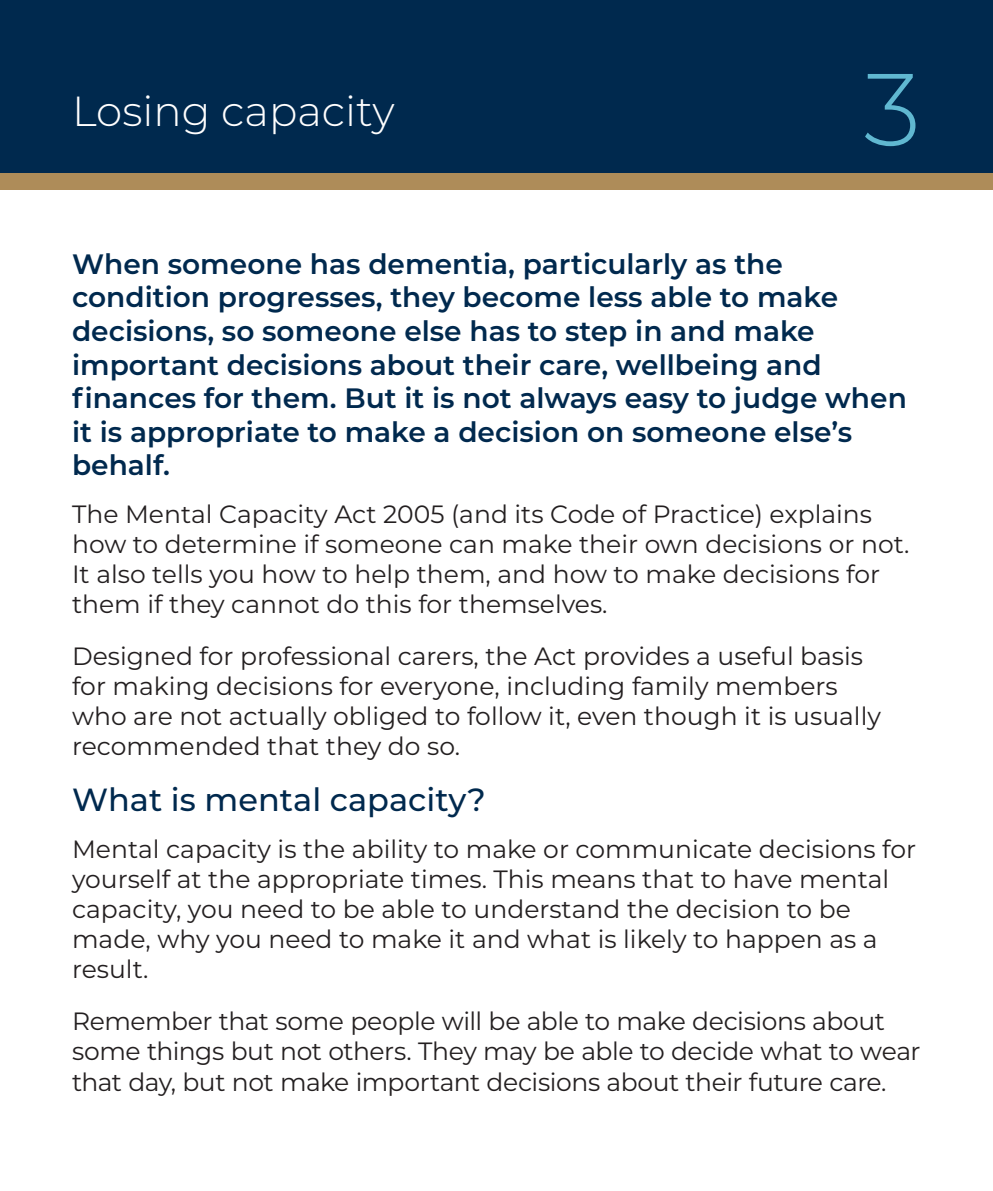
<style>
.page{position:relative;width:993px;height:1191px;background:#fff}
.page>*{position:absolute;margin:0;border:0;box-sizing:border-box;transform-origin:0 0}
.t1{font:300 102.4px "Montserrat Alternates";color:#60b8d1}
.t2{font:300 42px "Montserrat";color:#fff}
.t3{font:500 32px "Montserrat";color:#00294e}
.t4{font:600 28px/33.6px "Montserrat";color:#00294e}
.t5{font:25px/30px "Montserrat";color:#231f20}
.t6{font:25px/30px "Montserrat";letter-spacing:-.02em;color:#231f20}
</style>
<div class="page">
<div style="left:0;top:0;width:992px;height:190px;background:#ae8c59"></div>
<div style="left:0;top:0;width:992px;height:173px;background:#00294e"></div>
<h2 class="t2" style="left:72px;top:82px;width:324px">Losing capacity</h2>
<h1 class="t1" style="left:863px;top:40px;width:59px">3</h1>
<p class="t4" style="left:72px;top:246px;width:836px">When someone has dementia, particularly as the condition progresses, they become less able to make decisions, so someone else has to step in and make important decisions about their care, wellbeing and finances for them. But it is not always easy to judge when it is appropriate to make a decision on someone else’s behalf.</p>
<p class="t5" style="left:72px;top:498px;width:838px">The Mental Capacity Act 2005 (and its Code of Practice) explains how to determine if someone can make their own decisions or not.<br>It also tells you how to help them, and how to make decisions for them if they cannot do this for themselves.</p>
<p class="t5" style="left:72px;top:640px;width:810px">Designed for professional carers, the Act provides a useful basis for making decisions for everyone, including family members who are not actually obliged to follow it, even though it is usually recommended that they do so.</p>
<p class="t3" style="left:72px;top:777px;width:415px">What is mental capacity?</p>
<p class="t5" style="left:72px;top:833px;width:845px">Mental capacity is the ability to make or communicate decisions for yourself at the appropriate times. This means that to have mental capacity, you need to be able to understand the decision to be made, why you need to make it and what is likely to happen as a result.</p>
<p class="t6" style="left:72px;top:1005px;width:849px">Remember that some people will be able to make decisions about some things but not others. They may be able to decide what to wear that day, but not make important decisions about their future care.</p>
</div>
